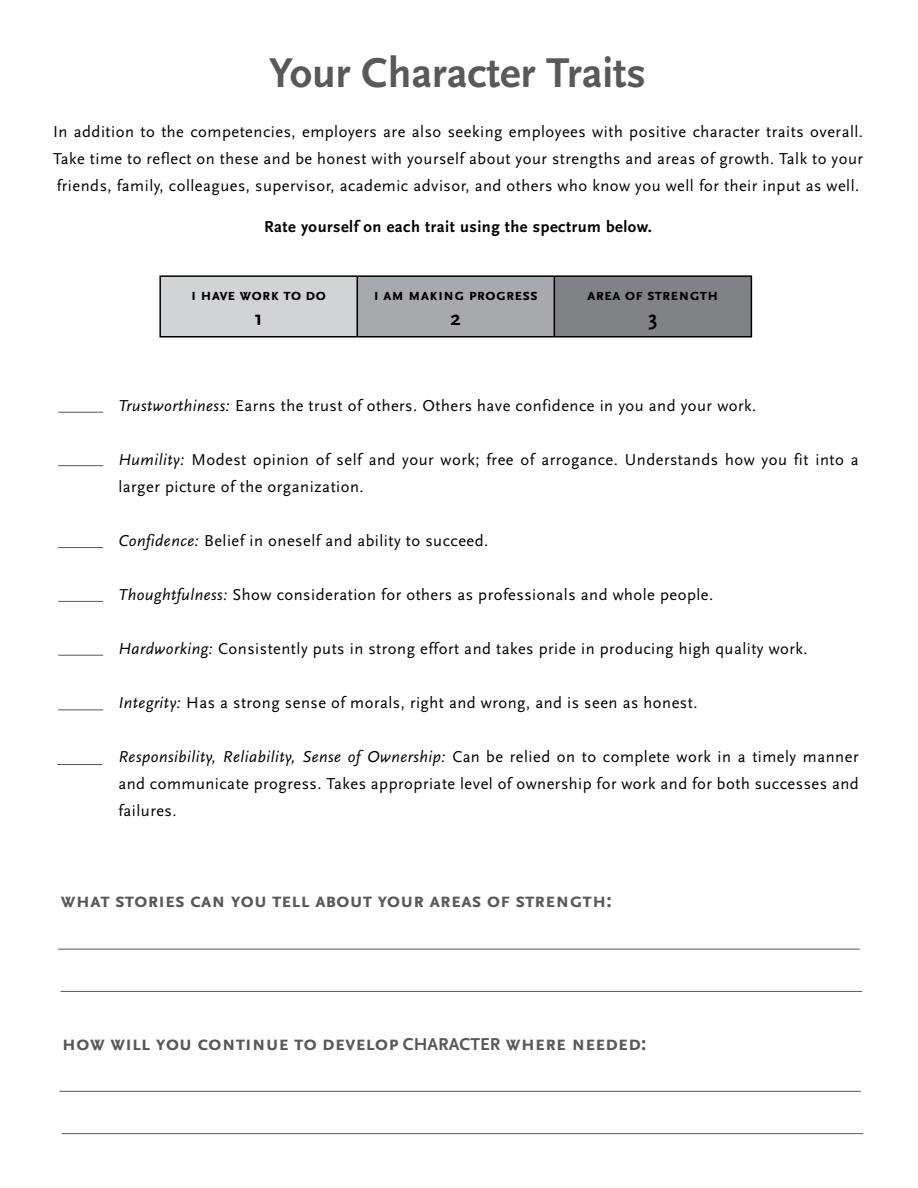
<style>
.page{position:relative;width:918px;height:1188px;background:#fff}
.page>*{position:absolute;margin:0;border:0;box-sizing:border-box;transform-origin:0 0}
.t1{font:700 43.5px "Scala Sans OT";color:#58595b}
.t2{font:700 21px "Scala Sans OT";color:#58595b}
.t3{font:700 21px "Scala Sans OT";color:#000}
.t4{font:16.5px/27px "Scala Sans OT";letter-spacing:.03em;color:#000;text-align:justify}
.t5{font:700 16.5px "Scala Sans OT";letter-spacing:.03em;color:#000}
.t6{font:700 16.5px "Scala Sans OT";color:#000}
.s1{font-style:italic}
.s2{font-size:18px}
</style>
<div class="page">
<div style="left:160px;top:276px;width:197px;height:61px;background:#d1d3d4"></div>
<div style="left:357px;top:276px;width:197px;height:61px;background:#a7a9ac"></div>
<div style="left:554px;top:276px;width:197px;height:61px;background:#808285"></div>
<hr style="left:159px;top:275px;width:198px;height:2px;background:#000">
<hr style="left:159px;top:277px;width:2px;height:59px;background:#000">
<hr style="left:357px;top:275px;width:197px;height:2px;background:#000">
<hr style="left:357px;top:277px;width:1px;height:59px;background:#000">
<hr style="left:554px;top:275px;width:198px;height:2px;background:#000">
<hr style="left:554px;top:277px;width:1px;height:59px;background:#000">
<hr style="left:751px;top:277px;width:1px;height:59px;background:#000">
<hr style="left:159px;top:336px;width:198px;height:2px;background:#000">
<hr style="left:357px;top:336px;width:197px;height:2px;background:#000">
<hr style="left:554px;top:336px;width:198px;height:2px;background:#000">
<hr style="left:58px;top:412px;width:45px;height:1px;background:#58595b">
<hr style="left:58px;top:465px;width:45px;height:1px;background:#58595b">
<hr style="left:58px;top:547px;width:45px;height:1px;background:#58595b">
<hr style="left:58px;top:601px;width:45px;height:1px;background:#58595b">
<hr style="left:58px;top:655px;width:45px;height:1px;background:#58595b">
<hr style="left:58px;top:710px;width:45px;height:1px;background:#58595b">
<hr style="left:57px;top:764px;width:45px;height:1px;background:#58595b">
<hr style="left:58px;top:949px;width:802px;height:1px;background:#58595b">
<hr style="left:61px;top:991px;width:801px;height:1px;background:#58595b">
<hr style="left:59px;top:1091px;width:802px;height:1px;background:#58595b">
<hr style="left:62px;top:1133px;width:801px;height:1px;background:#58595b">
<p class="t1" style="left:269px;top:48px;width:378px">Your Character Traits</p>
<p class="t4" style="left:53px;top:119px;width:812px">In addition to the competencies, employers are also seeking employees with positive character traits overall.<br>Take time to reflect on these and be honest with yourself about your strengths and areas of growth. Talk to your friends, family, colleagues, supervisor, academic advisor, and others who know you well for their input as well.</p>
<p class="t5" style="left:264px;top:217px;width:389px">Rate yourself on each trait using the spectrum below.</p>
<p class="t6" style="left:191px;top:285px;width:137px">i have work to do</p>
<p class="t3" style="left:255px;top:307px;width:10px">1</p>
<p class="t6" style="left:374px;top:285px;width:165px">i am making progress</p>
<p class="t3" style="left:451px;top:307px;width:12px">2</p>
<p class="t6" style="left:587px;top:285px;width:133px">area of strength</p>
<p class="t3" style="left:648px;top:307px;width:11px">3</p>
<p class="t4" style="left:118px;top:392px;width:639px"><span class="s1">Trustworthiness:</span> Earns the trust of others. Others have confidence in you and your work.</p>
<p class="t4" style="left:118px;top:446px;width:742px"><span class="s1">Humility:</span> Modest opinion of self and your work; free of arrogance. Understands how you fit into a larger picture of the organization.</p>
<p class="t4" style="left:118px;top:527px;width:371px"><span class="s1">Confidence:</span> Belief in oneself and ability to succeed.</p>
<p class="t4" style="left:118px;top:581px;width:596px"><span class="s1">Thoughtfulness:</span> Show consideration for others as professionals and whole people.</p>
<p class="t4" style="left:118px;top:635px;width:691px"><span class="s1">Hardworking:</span> Consistently puts in strong effort and takes pride in producing high quality work.</p>
<p class="t4" style="left:118px;top:689px;width:581px"><span class="s1">Integrity:</span> Has a strong sense of morals, right and wrong, and is seen as honest.</p>
<p class="t4" style="left:118px;top:743px;width:742px"><span class="s1">Responsibility, Reliability, Sense of Ownership:</span> Can be relied on to complete work in a timely manner and communicate progress. Takes appropriate level of ownership for work and for both successes and failures.</p>
<p class="t2" style="left:61px;top:888px;width:553px">what stories can you tell about your areas of strength:</p>
<p class="t2" style="left:62px;top:1031px;width:586px">how will you continue to develop <span class="s2">CHARACTER</span> where needed:</p>
</div>
